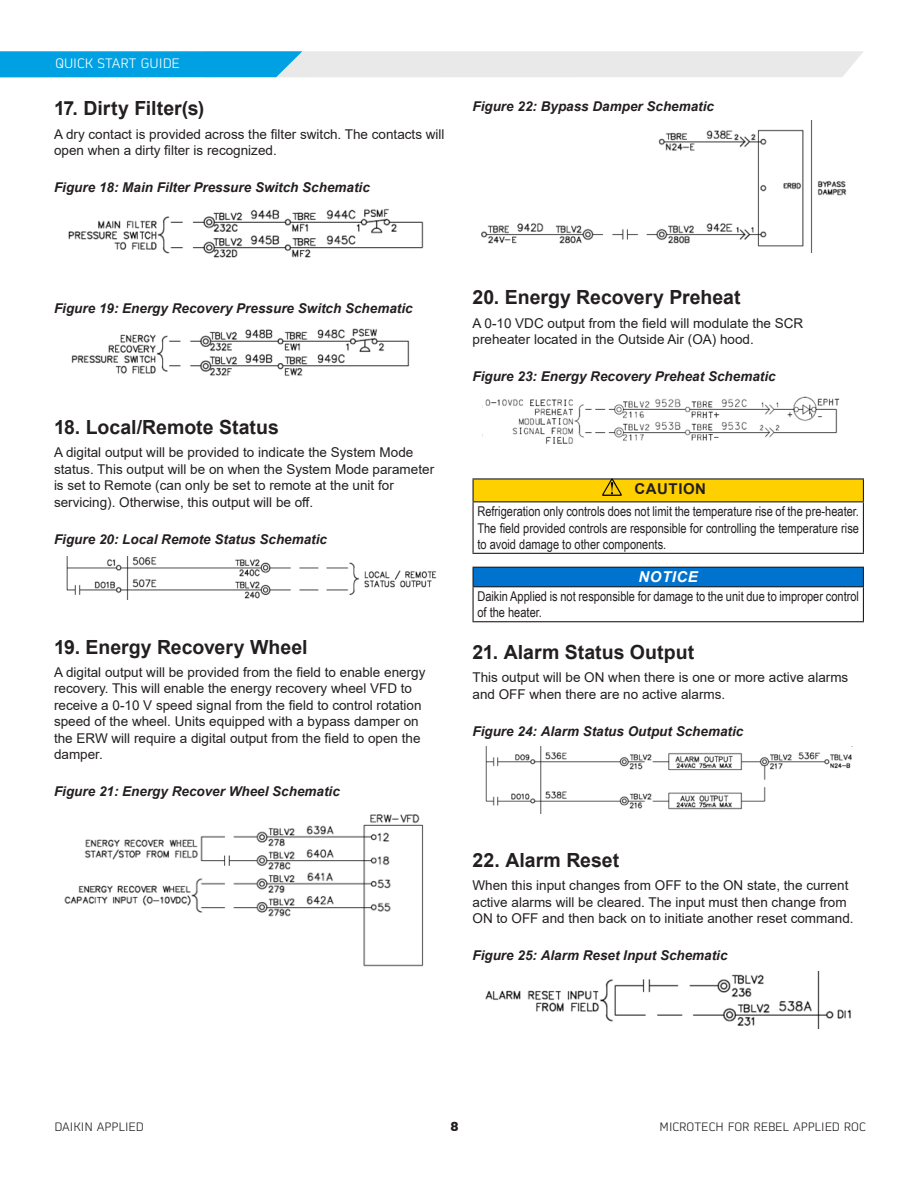
<style>
.page{position:relative;width:918px;height:1188px;background:#fff}
.page>*{position:absolute;margin:0;border:0;box-sizing:border-box;transform-origin:0 0}
.Heading3{font:700 19.5px "Arial";color:#231f20}
.Warning_Danger_-_Black{font:700 15px "Arial";letter-spacing:.035em;color:#231f20}
.Warning_Danger_-_White_Italics{font:italic 700 15px "Arial";letter-spacing:.035em;color:#fff}
.t1{font:13.5px/16.5px "Arial";color:#231f20}
.t2{font:italic 700 13.5px "Arial";color:#231f20}
.Warning_Text{font:13.5px/16.5px "Arial Narrow";color:#231f20;text-align:justify}
.t3{font:300 13.5px "Martian B Thai";color:#fff}
.t4{font:700 13.5px "Martian B Thai";color:#231f20}
.t5{font:300 12px "Martian B Thai";color:#231f20}
</style>
<div class="page">
<svg style="left:0;top:51px;width:863px;height:26px;background:#9cd1e7"></svg>
<img style="left:68px;top:208px;width:356px;height:50px">
<img style="left:71px;top:328px;width:339px;height:48px">
<img style="left:66px;top:557px;width:371px;height:42px">
<img style="left:64px;top:814px;width:360px;height:153px">
<img style="left:481px;top:120px;width:366px;height:132px">
<img style="left:485px;top:396px;width:355px;height:48px">
<div style="left:473px;top:479px;width:390px;height:23px;background:#ffd000"></div>
<hr style="left:472px;top:478px;width:392px;height:2px;background:#231f20">
<hr style="left:472px;top:480px;width:2px;height:21px;background:#231f20">
<svg style="left:863px;top:480px;width:1px;height:21px"></svg>
<hr style="left:472px;top:501px;width:392px;height:1px;background:#231f20">
<hr style="left:472px;top:502px;width:2px;height:51px;background:#231f20">
<hr style="left:863px;top:502px;width:1px;height:51px;background:#231f20">
<hr style="left:472px;top:553px;width:392px;height:1px;background:#231f20">
<div style="left:473px;top:567px;width:390px;height:20px;background:#0073ce"></div>
<hr style="left:472px;top:567px;width:392px;height:1px;background:#231f20">
<svg style="left:472px;top:568px;width:2px;height:18px"></svg>
<svg style="left:863px;top:568px;width:1px;height:18px"></svg>
<hr style="left:472px;top:586px;width:392px;height:1px;background:#231f20">
<hr style="left:472px;top:587px;width:2px;height:34px;background:#231f20">
<hr style="left:863px;top:587px;width:1px;height:34px;background:#231f20">
<hr style="left:472px;top:621px;width:392px;height:1px;background:#231f20">
<img style="left:485px;top:746px;width:368px;height:68px">
<img style="left:485px;top:971px;width:366px;height:57px">
<svg style="left:602px;top:479px;width:20px;height:17px"></svg>
<p class="t3" style="left:56px;top:53px;width:17px">QUICK</p>
<p class="t3" style="left:98px;top:53px;width:17px">START</p>
<p class="t3" style="left:141px;top:53px;width:17px">GUIDE</p>
<p class="Heading3" style="left:54px;top:95px;width:152px">17. Dirty Filter(s)</p>
<p class="t1" style="left:54px;top:126px;width:392px">A dry contact is provided across the filter switch. The contacts will open when a dirty filter is recognized.</p>
<p class="t2" style="left:54px;top:178px;width:317px">Figure 18: Main Filter Pressure Switch Schematic</p>
<p class="t2" style="left:472px;top:97px;width:243px">Figure 22: Bypass Damper Schematic</p>
<p class="t2" style="left:54px;top:300px;width:360px">Figure 19: Energy Recovery Pressure Switch Schematic</p>
<p class="Heading3" style="left:54px;top:414px;width:226px">18. Local/Remote Status</p>
<p class="t1" style="left:54px;top:444px;width:382px">A digital output will be provided to indicate the System Mode status. This output will be on when the System Mode parameter is set to Remote (can only be set to remote at the unit for servicing). Otherwise, this output will be off.</p>
<p class="t2" style="left:54px;top:530px;width:275px">Figure 20: Local Remote Status Schematic</p>
<p class="Heading3" style="left:54px;top:633px;width:255px">19. Energy Recovery Wheel</p>
<p class="t1" style="left:54px;top:664px;width:373px">A digital output will be provided from the field to enable energy recovery. This will enable the energy recovery wheel VFD to receive a 0-10 V speed signal from the field to control rotation speed of the wheel. Units equipped with a bypass damper on the ERW will require a digital output from the field to open the damper.</p>
<p class="t2" style="left:54px;top:782px;width:287px">Figure 21: Energy Recover Wheel Schematic</p>
<p class="Heading3" style="left:472px;top:284px;width:270px">20. Energy Recovery Preheat</p>
<p class="t1" style="left:472px;top:315px;width:332px">A 0-10 VDC output from the field will modulate the SCR preheater located in the Outside Air (OA) hood.</p>
<p class="t2" style="left:472px;top:367px;width:305px">Figure 23: Energy Recovery Preheat Schematic</p>
<p class="Warning_Danger_-_Black" style="left:635px;top:478px;width:73px">CAUTION</p>
<p class="Warning_Text" style="left:477px;top:503px;width:383px">Refrigeration only controls does not limit the temperature rise of the pre-heater.<br>The field provided controls are responsible for controlling the temperature rise to avoid damage to other components.</p>
<p class="Warning_Danger_-_White_Italics" style="left:639px;top:567px;width:61px">NOTICE</p>
<p class="Warning_Text" style="left:477px;top:587px;width:383px">Daikin Applied is not responsible for damage to the unit due to improper control of the heater.</p>
<p class="Heading3" style="left:472px;top:638px;width:223px">21. Alarm Status Output</p>
<p class="t1" style="left:472px;top:669px;width:377px">This output will be ON when there is one or more active alarms and OFF when there are no active alarms.</p>
<p class="t2" style="left:472px;top:722px;width:272px">Figure 24: Alarm Status Output Schematic</p>
<p class="Heading3" style="left:472px;top:846px;width:148px">22. Alarm Reset</p>
<p class="t1" style="left:472px;top:877px;width:383px">When this input changes from OFF to the ON state, the current active alarms will be cleared. The input must then change from<br>ON to OFF and then back on to initiate another reset command.</p>
<p class="t2" style="left:472px;top:946px;width:257px">Figure 25: Alarm Reset Input Schematic</p>
<p class="t5" style="left:54px;top:1118px;width:91px">DAIKIN APPLIED</p>
<p class="t4" style="left:450px;top:1115px;width:10px">8</p>
<p class="t5" style="left:660px;top:1118px;width:17px">MICRO</p>
<p class="t5" style="left:694px;top:1118px;width:42px">TECH FOR</p>
<p class="t5" style="left:754px;top:1118px;width:16px">REBEL</p>
<p class="t5" style="left:793px;top:1118px;width:15px">APPLIED</p>
<p class="t5" style="left:844px;top:1118px;width:24px">ROC</p>
</div>
